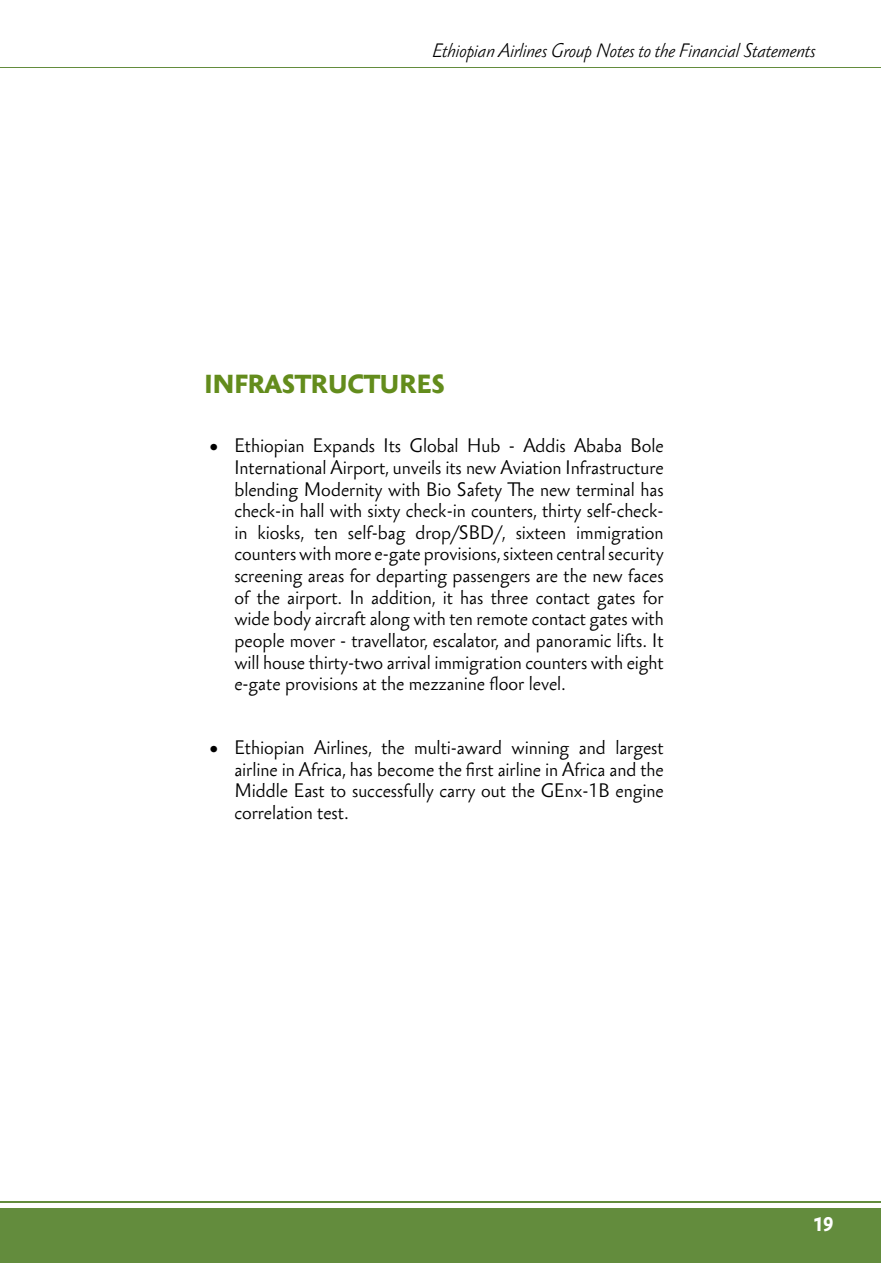
<style>
.page{position:relative;width:881px;height:1263px;background:#fff}
.page>*{position:absolute;margin:0;border:0;box-sizing:border-box;transform-origin:0 0}
.t1{font:700 24px "Sebastian Medium UCF";color:#638c1c}
.t2{font:18px/21.6px "Sebastian Light Pro";color:#000;text-align:justify}
.t3{font:italic 300 18px "Sebastian";color:#000}
.t4{font:700 18px "Sebastian Medium UCF";color:#fff}
</style>
<div class="page">
<div style="left:0;top:1208px;width:880px;height:55px;background:#638c3d"></div>
<hr style="left:0;top:1201px;width:880px;height:2px;background:#638c3d">
<hr style="left:0;top:67px;width:880px;height:1px;background:#638c3d">
<hr style="left:0;top:0;width:1px;height:1263px;background:#638c3d">
<p class="t3" style="left:432px;top:39px;width:385px">Ethiopian Airlines Group Notes to the Financial Statements</p>
<h1 class="t1" style="left:204px;top:368px;width:242px">INFRASTRUCTURES</h1>
<p class="t2" style="left:234px;top:435px;width:430px;text-indent:-26px">• Ethiopian Expands Its Global Hub - Addis Ababa Bole International Airport, unveils its new Aviation Infrastructure blending Modernity with Bio Safety The new terminal has check-in hall with sixty check-in counters, thirty self-check&shy;in kiosks, ten self-bag drop/SBD/, sixteen immigration counters with more e-gate provisions, sixteen central security screening areas for departing passengers are the new faces of the airport. In addition, it has three contact gates for wide body aircraft along with ten remote contact gates with people mover - travellator, escalator, and panoramic lifts. It will house thirty-two arrival immigration counters with eight e-gate provisions at the mezzanine floor level.</p>
<p class="t2" style="left:234px;top:737px;width:430px;text-indent:-26px">• Ethiopian Airlines, the multi-award winning and largest airline in Africa, has become the first airline in Africa and the Middle East to successfully carry out the GEnx-1B engine correlation test.</p>
<p class="t4" style="left:812px;top:1212px;width:22px">19</p>
</div>
